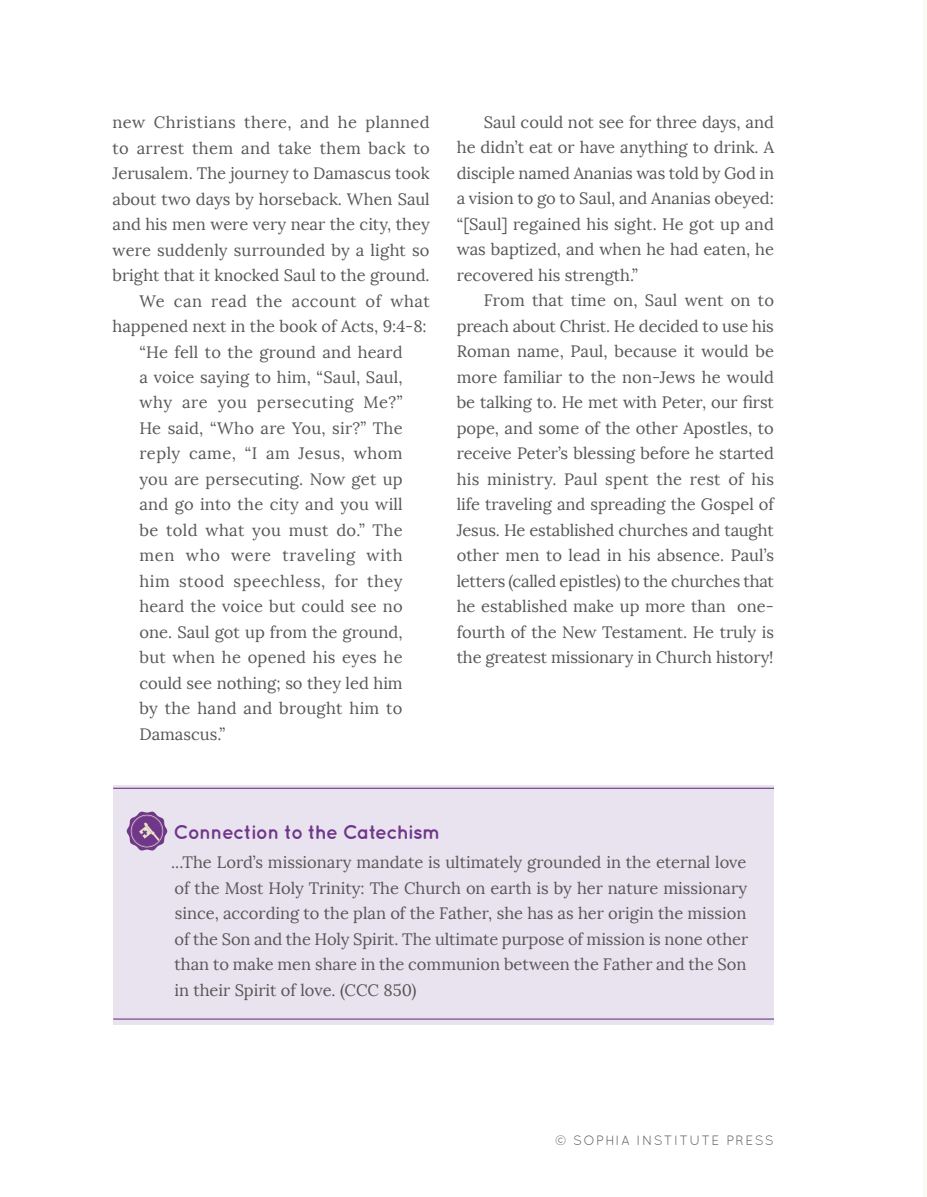
<style>
.page{position:relative;width:927px;height:1197px;background:#fff}
.page>*{position:absolute;margin:0;border:0;box-sizing:border-box;transform-origin:0 0}
.t1{font:700 19.5px "Quicksand";letter-spacing:-.03em;color:#70368a}
.t2{font:16.5px/25.5px "Lora";letter-spacing:.005em;color:#57585a;text-align:justify}
.t3{font:16.5px "Lora";letter-spacing:.03em;color:#57585a}
.t4{font:16.5px "Lora";letter-spacing:.025em;color:#57585a}
.t5{font:16.5px "Lora";letter-spacing:.035em;color:#57585a}
.t6{font:16.5px "Lora";letter-spacing:.045em;color:#57585a}
.t7{font:13.5px "Quicksand";letter-spacing:.1em;color:#57585a}
</style>
<div class="page">
<hr style="left:923px;top:0;width:4px;height:1197px;background:#faf9f3">
<div style="left:113px;top:785px;width:661px;height:239px;background:#e9e3ef"></div>
<hr style="left:113px;top:788px;width:661px;height:1px;background:#70368a">
<hr style="left:113px;top:1019px;width:661px;height:1px;background:#70368a">
<svg style="left:127px;top:812px;width:40px;height:39px"></svg>
<p class="t4" style="left:112px;top:113px;width:319px">new Christians there, and he planned</p>
<p class="t4" style="left:112px;top:138px;width:319px">to arrest them and take them back to</p>
<p class="t2" style="left:112px;top:161px;width:319px">Jerusalem. The journey to Damascus took</p>
<p class="t2" style="left:112px;top:186px;width:319px">about two days by horseback. When Saul</p>
<p class="t2" style="left:112px;top:212px;width:319px">and his men were very near the city, they</p>
<p class="t2" style="left:112px;top:237px;width:319px">were suddenly surrounded by a light so</p>
<p class="t2" style="left:112px;top:263px;width:319px">bright that it knocked Saul to the ground.</p>
<p class="t3" style="left:139px;top:291px;width:292px">We can read the account of what</p>
<p class="t2" style="left:112px;top:314px;width:316px">happened next in the book of Acts, 9:4-8:</p>
<p class="t2" style="left:139px;top:339px;width:265px">“He fell to the ground and heard</p>
<p class="t2" style="left:139px;top:365px;width:265px">a voice saying to him, “Saul, Saul,</p>
<p class="t5" style="left:139px;top:393px;width:265px">why are you persecuting Me?”</p>
<p class="t2" style="left:139px;top:416px;width:265px">He said, “Who are You, sir?” The</p>
<p class="t3" style="left:139px;top:444px;width:265px">reply came, “I am Jesus, whom</p>
<p class="t2" style="left:139px;top:467px;width:265px">you are persecuting. Now get up</p>
<p class="t2" style="left:139px;top:492px;width:265px">and go into the city and you will</p>
<p class="t2" style="left:139px;top:518px;width:265px">be told what you must do.” The</p>
<p class="t6" style="left:139px;top:546px;width:265px">men who were traveling with</p>
<p class="t3" style="left:139px;top:572px;width:265px">him stood speechless, for they</p>
<p class="t2" style="left:139px;top:594px;width:265px">heard the voice but could see no</p>
<p class="t2" style="left:139px;top:620px;width:265px">one. Saul got up from the ground,</p>
<p class="t2" style="left:139px;top:645px;width:265px">but when he opened his eyes he</p>
<p class="t2" style="left:139px;top:671px;width:265px">could see nothing; so they led him</p>
<p class="t2" style="left:139px;top:696px;width:265px">by the hand and brought him to</p>
<p class="t2" style="left:139px;top:722px;width:87px">Damascus.”</p>
<p class="t2" style="left:457px;top:110px;width:319px;text-indent:27px">Saul could not see for three days, and he didn’t eat or have anything to drink. A disciple named Ananias was told by God in a vision to go to Saul, and Ananias obeyed: “[Saul] regained his sight. He got up and was baptized, and when he had eaten, he recovered his strength.”</p>
<p class="t2" style="left:457px;top:288px;width:319px;text-indent:27px">From that time on, Saul went on to preach about Christ. He decided to use his Roman name, Paul, because it would be more familiar to the non-Jews he would be talking to. He met with Peter, our first pope, and some of the other Apostles, to receive Peter’s blessing before he started his ministry. Paul spent the rest of his life traveling and spreading the Gospel of Jesus. He established churches and taught other men to lead in his absence. Paul’s letters (called epistles) to the churches that he established make up more than one&shy;fourth of the New Testament. He truly is the greatest missionary in Church history!</p>
<p class="t1" style="left:173px;top:820px;width:269px">Connection to the Catechism</p>
<p class="t2" style="left:171px;top:850px;width:578px">...The Lord’s missionary mandate is ultimately grounded in the eternal love of the Most Holy Trinity: The Church on earth is by her nature missionary since, according to the plan of the Father, she has as her origin the mission of the Son and the Holy Spirit. The ultimate purpose of mission is none other than to make men share in the communion between the Father and the Son in their Spirit of love. (CCC 850)</p>
<p class="t7" style="left:555px;top:1132px;width:220px">© SOPHIA INSTITUTE PRESS</p>
</div>
